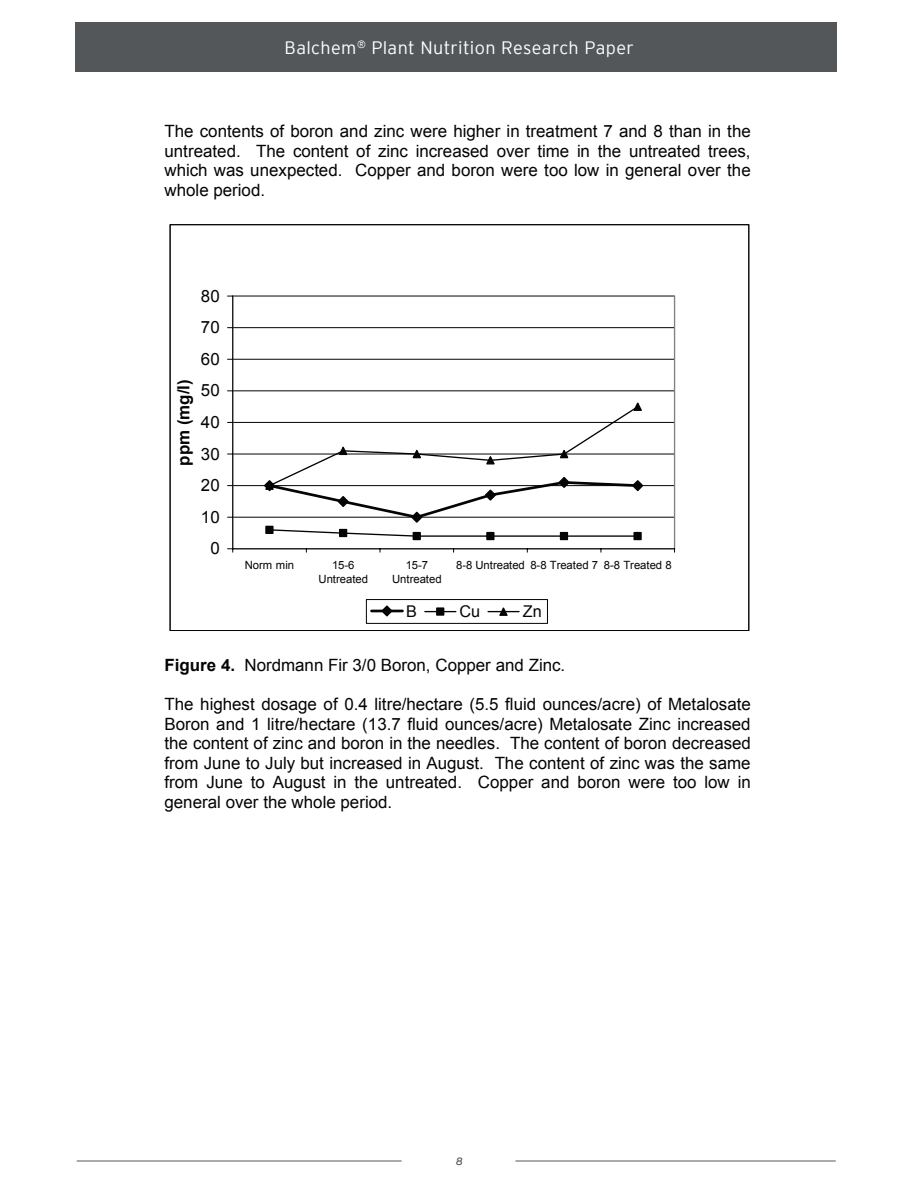
<style>
.page{position:relative;width:918px;height:1188px;background:#fff}
.page>*{position:absolute;margin:0;border:0;box-sizing:border-box;transform-origin:0 0}
.t1{font:300 18px "Interstate";letter-spacing:.02em;color:#fff}
.t2{font:16.95px/19.5px "Arial";color:#040503;text-align:justify}
.t3{font:700 16.95px "Arial";color:#040503}
.t4{font:16.2px "Arial";color:#040503}
.t5{font:11.25px/14.2px "Arial";letter-spacing:-.005em;color:#040503;text-align:center}
.t6{font:italic 10.5px "Interstate";color:#535759}
.s1{font-weight:700}
</style>
<div class="page">
<hr style="left:233px;top:517px;width:442px;height:1px;background:#040503">
<hr style="left:233px;top:485px;width:442px;height:1px;background:#040503">
<hr style="left:233px;top:454px;width:442px;height:1px;background:#040503">
<hr style="left:233px;top:422px;width:442px;height:1px;background:#040503">
<hr style="left:233px;top:391px;width:442px;height:1px;background:#040503">
<hr style="left:233px;top:359px;width:442px;height:1px;background:#040503">
<hr style="left:233px;top:327px;width:442px;height:1px;background:#040503">
<div style="left:232px;top:295px;width:443px;height:254px;border:1px solid #808180"></div>
<hr style="left:232px;top:296px;width:1px;height:253px;background:#040503">
<hr style="left:233px;top:549px;width:442px;height:1px;background:#040503">
<svg style="left:268px;top:409px;width:372px;height:129px"></svg>
<div style="left:266px;top:526px;width:7px;height:7px;background:#040503"></div>
<div style="left:265px;top:526px;width:9px;height:8px;border:1px solid #040503"></div>
<div style="left:340px;top:530px;width:7px;height:6px;background:#040503"></div>
<div style="left:339px;top:529px;width:8px;height:8px;border:1px solid #040503"></div>
<div style="left:413px;top:533px;width:7px;height:7px;background:#040503"></div>
<div style="left:413px;top:532px;width:8px;height:8px;border:1px solid #040503"></div>
<div style="left:487px;top:533px;width:7px;height:7px;background:#040503"></div>
<div style="left:486px;top:532px;width:9px;height:8px;border:1px solid #040503"></div>
<div style="left:561px;top:533px;width:6px;height:7px;background:#040503"></div>
<div style="left:560px;top:532px;width:8px;height:8px;border:1px solid #040503"></div>
<div style="left:634px;top:533px;width:7px;height:7px;background:#040503"></div>
<div style="left:633px;top:532px;width:9px;height:8px;border:1px solid #040503"></div>
<svg style="left:263px;top:476px;width:382px;height:48px"></svg>
<svg style="left:337px;top:445px;width:12px;height:11px"></svg>
<svg style="left:411px;top:449px;width:12px;height:10px"></svg>
<svg style="left:485px;top:455px;width:11px;height:10px"></svg>
<svg style="left:558px;top:449px;width:12px;height:10px"></svg>
<svg style="left:632px;top:402px;width:10px;height:10px"></svg>
<hr style="left:372px;top:610px;width:30px;height:2px;background:#040503">
<svg style="left:380px;top:605px;width:14px;height:12px"></svg>
<hr style="left:425px;top:611px;width:31px;height:1px;background:#040503">
<div style="left:437px;top:608px;width:7px;height:7px;background:#040503"></div>
<div style="left:436px;top:607px;width:8px;height:9px;border:1px solid #040503"></div>
<hr style="left:488px;top:611px;width:31px;height:1px;background:#040503">
<svg style="left:498px;top:607px;width:11px;height:9px"></svg>
<div style="left:75px;top:22px;width:762px;height:50px;background:#535759"></div>
<hr style="left:515px;top:1161px;width:321px;height:1px;background:#555759">
<hr style="left:77px;top:1161px;width:325px;height:1px;background:#555759">
<p class="t1" style="left:285px;top:38px;width:351px">Balchem<sup>®</sup> Plant Nutrition Research Paper</p>
<p class="t2" style="left:165px;top:122px;width:588px">The contents of boron and zinc were higher in treatment 7 and 8 than in the untreated. The content of zinc increased over time in the untreated trees, which was unexpected. Copper and boron were too low in general over the whole period.</p>
<p class="t2" style="left:201px;top:286px;width:20px">80</p>
<p class="t2" style="left:201px;top:318px;width:20px">70</p>
<p class="t3" style="left:172px;top:466px;width:88px;rotate:-90deg">ppm (mg/l)</p>
<p class="t2" style="left:201px;top:349px;width:20px">60</p>
<p class="t2" style="left:201px;top:381px;width:20px">50</p>
<p class="t2" style="left:201px;top:412px;width:20px">40</p>
<p class="t2" style="left:201px;top:444px;width:20px">30</p>
<p class="t2" style="left:201px;top:476px;width:20px">20</p>
<p class="t2" style="left:201px;top:507px;width:20px">10</p>
<p class="t2" style="left:210px;top:539px;width:11px">0</p>
<p class="t5" style="left:245px;top:558px;width:51px">Norm min</p>
<p class="t5" style="left:319px;top:558px;width:51px">15-6<br>Untreated</p>
<p class="t5" style="left:392px;top:558px;width:51px">15-7<br>Untreated</p>
<p class="t5" style="left:456px;top:558px;width:217px">8-8 Untreated 8-8 Treated 7 8-8 Treated 8</p>
<p class="t4" style="left:406px;top:601px;width:12px">B</p>
<p class="t4" style="left:460px;top:601px;width:22px">Cu</p>
<p class="t4" style="left:523px;top:601px;width:21px">Zn</p>
<p class="t2" style="left:165px;top:656px;width:402px"><span class="s1">Figure 4.</span> Nordmann Fir 3/0 Boron, Copper and Zinc.</p>
<p class="t2" style="left:165px;top:695px;width:588px">The highest dosage of 0.4 litre/hectare (5.5 fluid ounces/acre) of Metalosate Boron and 1 litre/hectare (13.7 fluid ounces/acre) Metalosate Zinc increased the content of zinc and boron in the needles. The content of boron decreased from June to July but increased in August. The content of zinc was the same from June to August in the untreated. Copper and boron were too low in general over the whole period.</p>
<p class="t6" style="left:456px;top:1155px;width:8px">8</p>
</div>
